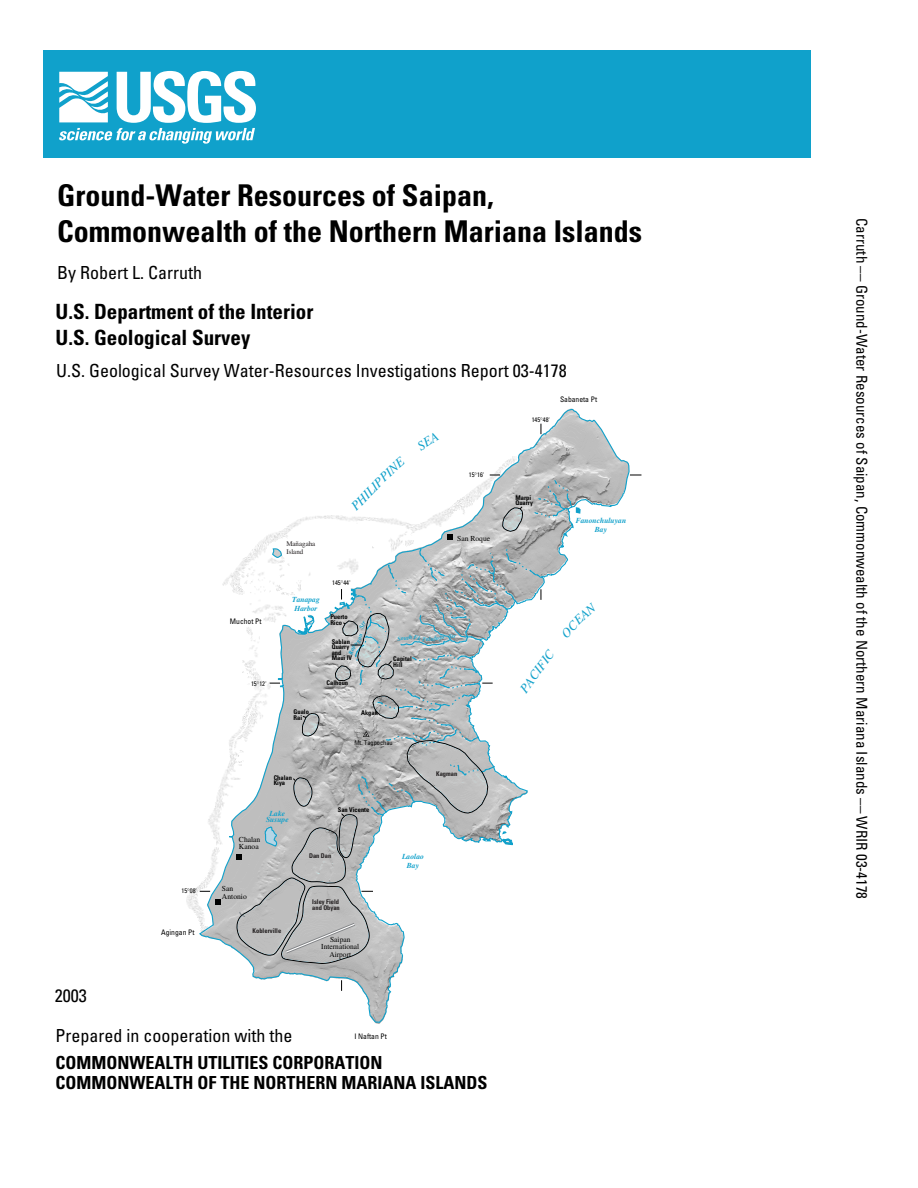
<style>
.page{position:relative;width:918px;height:1188px;background:#fff}
.page>*{position:absolute;margin:0;border:0;box-sizing:border-box;transform-origin:0 0}
.t1{font:700 condensed 30px/36px "Univers";color:#000}
.t2{font:700 condensed 21px/25.5px "Univers";color:#000}
.t3{font:condensed 18px "Univers";color:#000}
.t4{font:700 condensed 18px/19.5px "Univers";color:#000}
.t5{font:condensed 15px "Univers";color:#000}
.t6{font:italic 13.05px "Times";color:#10a1cb}
.t7{font:7.65px/7.6px "Times";color:#000}
.t8{font:italic 700 7.65px/9.1px "Times";color:#10a1cb;text-align:center}
.t9{font:condensed 7.65px "Univers";color:#000}
.t10{font:7.05px/7.6px "Times";color:#231f20}
.t11{font:700 condensed 6.45px/5.4px "Univers";color:#000}
.t12{font:700 condensed 6.45px/5.4px "Univers";color:#231f20}
.t13{font:condensed 6.45px "Univers";color:#000}
</style>
<div class="page">
<svg style="left:218px;top:408px;width:412px;height:615px"></svg>
<svg style="left:533px;top:479px;width:49px;height:40px;background:#adb8bc"></svg>
<img style="left:186px;top:449px;width:330px;height:491px">
<div style="left:44px;top:50px;width:767px;height:108px;background:#10a1cb"></div>
<svg style="left:59px;top:71px;width:197px;height:73px"></svg>
<svg style="left:448px;top:535px;width:5px;height:5px"></svg>
<svg style="left:215px;top:899px;width:6px;height:5px"></svg>
<svg style="left:502px;top:506px;width:21px;height:26px"></svg>
<svg style="left:541px;top:417px;width:2px;height:17px"></svg>
<svg style="left:350px;top:456px;width:56px;height:55px"></svg>
<svg style="left:416px;top:432px;width:23px;height:19px"></svg>
<svg style="left:561px;top:602px;width:36px;height:36px"></svg>
<svg style="left:236px;top:546px;width:319px;height:418px"></svg>
<h1 class="t1" style="left:57px;top:178px;width:586px">Ground-Water Resources of Saipan,<br>Commonwealth of the Northern Mariana Islands</h1>
<p class="t3" style="left:57px;top:262px;width:146px">By Robert L. Carruth</p>
<p class="t2" style="left:56px;top:299px;width:259px">U.S. Department of the Interior<br>U.S. Geological Survey</p>
<p class="t3" style="left:56px;top:359px;width:512px">U.S. Geological Survey Water-Resources Investigations Report 03-4178</p>
<p class="t3" style="left:55px;top:984px;width:33px">2003</p>
<p class="t13" style="left:182px;top:887px;width:17px">15 08'</p>
<p class="t9" style="left:161px;top:928px;width:35px">Agingan Pt</p>
<p class="t13" style="left:469px;top:470px;width:17px">15 16'</p>
<p class="t9" style="left:230px;top:616px;width:33px">Muchot Pt</p>
<p class="t13" style="left:251px;top:679px;width:17px">15 12'</p>
<p class="t10" style="left:286px;top:540px;width:31px">Mañagaha<br>Island</p>
<p class="t8" style="left:292px;top:595px;width:29px">Tanapag<br>Harbor</p>
<p class="t13" style="left:332px;top:578px;width:20px">145 44'</p>
<p class="t11" style="left:330px;top:614px;width:19px">Puerto<br>Rico</p>
<p class="t11" style="left:332px;top:639px;width:22px">Sablan<br>Quarry and<br>Maui IV</p>
<p class="t11" style="left:327px;top:680px;width:23px">Calhoun</p>
<p class="t11" style="left:294px;top:709px;width:17px">Gualo<br>Rai</p>
<p class="t11" style="left:361px;top:710px;width:18px">Akgak</p>
<p class="t11" style="left:393px;top:656px;width:20px">Capital<br>Hill</p>
<p class="t13" style="left:354px;top:738px;width:40px">Mt. Tagpochau</p>
<p class="t11" style="left:274px;top:775px;width:20px">Chalan<br>Kiya</p>
<p class="t8" style="left:266px;top:810px;width:24px;line-height:6px">Lake<br>Susupe</p>
<p class="t7" style="left:239px;top:835px;width:23px">Chalan<br>Kanoa</p>
<p class="t7" style="left:222px;top:885px;width:26px">San<br>Antonio</p>
<p class="t12" style="left:253px;top:928px;width:30px">Koblerville</p>
<p class="t11" style="left:338px;top:807px;width:33px">San Vicente</p>
<p class="t12" style="left:309px;top:853px;width:24px">Dan Dan</p>
<p class="t12" style="left:312px;top:899px;width:29px">Isley Field and Obyan</p>
<p class="t7" style="left:321px;top:935px;width:39px;text-align:center">Saipan<br>International<br>Airport</p>
<p class="t8" style="left:402px;top:852px;width:23px">Laolao<br>Bay</p>
<p class="t7" style="left:457px;top:534px;width:35px">San Roque</p>
<p class="t12" style="left:436px;top:771px;width:23px">Kagman</p>
<p class="t3" style="left:56px;top:1025px;width:238px">Prepared in cooperation with the</p>
<p class="t4" style="left:56px;top:1053px;width:433px">COMMONWEALTH UTILITIES CORPORATION<br>COMMONWEALTH OF THE NORTHERN MARIANA ISLANDS</p>
<p class="t9" style="left:354px;top:1032px;width:34px">I Naftan Pt</p>
<p class="t13" style="left:532px;top:415px;width:20px">145 48'</p>
<p class="t9" style="left:560px;top:394px;width:39px">Sabaneta Pt</p>
<p class="t11" style="left:515px;top:495px;width:19px">Marpi<br>Quarry</p>
<p class="t8" style="left:576px;top:516px;width:52px">Fanonchuluyan<br>Bay</p>
<p class="t6" style="left:521px;top:681px;width:30px;rotate:-55deg">ACIF</p>
<p class="t5" style="left:871px;top:218px;width:682px;rotate:90deg">Carruth –– Ground-Water Resources of Saipan, Commonwealth of the Northern Mariana Islands –– WRIR 03-4178</p>
</div>
